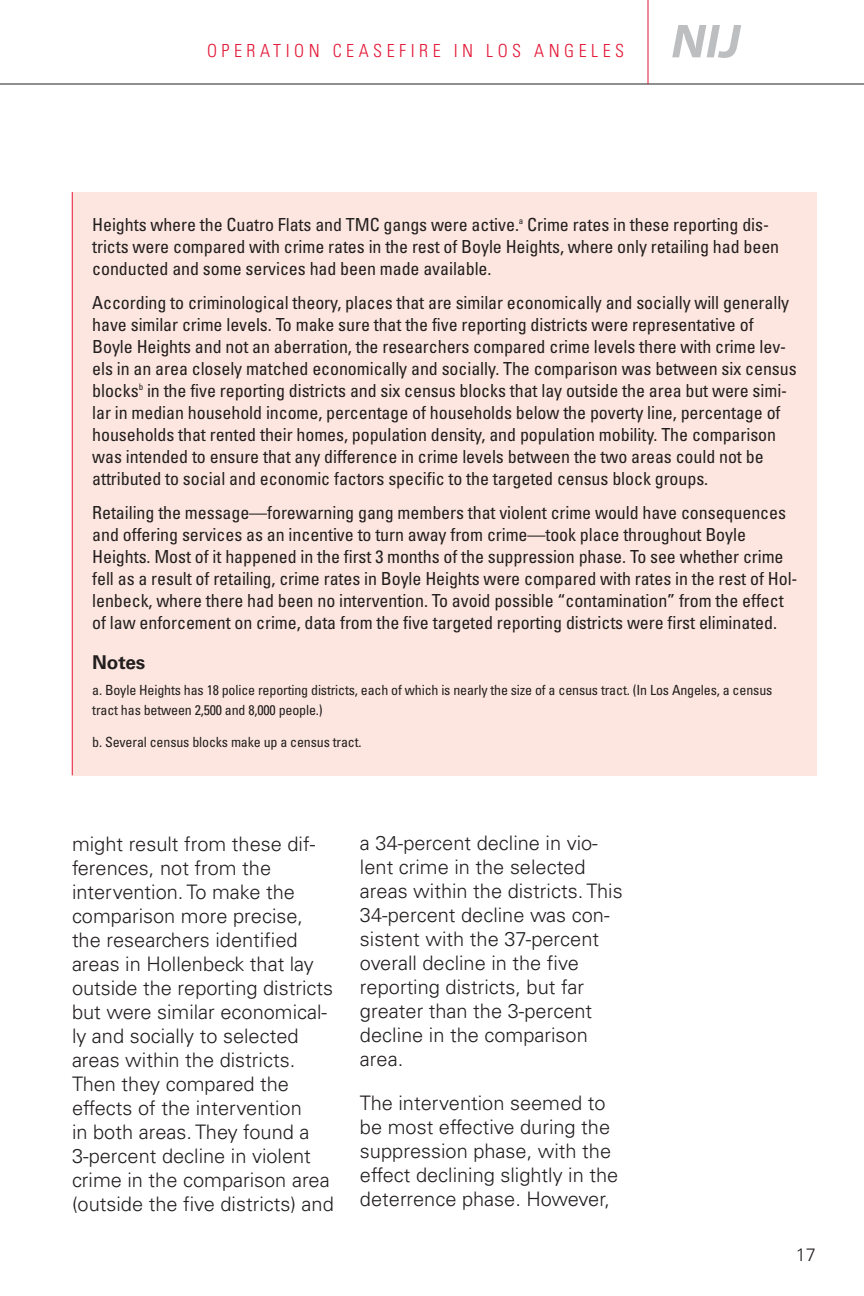
<style>
.page{position:relative;width:864px;height:1296px;background:#fff}
.page>*{position:absolute;margin:0;border:0;box-sizing:border-box;transform-origin:0 0}
.t1{font:300 20px/24px "Univers";color:#231f1f}
.t2{font:700 19px "Univers";letter-spacing:-.005em;color:#231f1f}
.t3{font:condensed 18px/22px "Univers";letter-spacing:-.005em;color:#231f1f}
.t4{font:300 condensed 18px "Univers";letter-spacing:.25em;color:#e31736}
.t5{font:300 18px "Univers";color:#231f1f}
.t6{font:condensed 14px "Univers";letter-spacing:-.01em;color:#231f1f}
</style>
<div class="page">
<hr style="left:0;top:84px;width:864px;height:1px;background:#231f1f">
<hr style="left:648px;top:0;width:1px;height:84px;background:#e31736">
<svg style="left:672px;top:25px;width:69px;height:33px"></svg>
<div style="left:72px;top:192px;width:744px;height:583px;background:#fce6df"></div>
<hr style="left:72px;top:192px;width:1px;height:583px;background:#e31736">
<p class="t4" style="left:207px;top:44px;width:419px">OPERATION CEASEFIRE IN LOS ANGELES</p>
<p class="t3" style="left:92px;top:215px;width:688px">Heights where the Cuatro Flats and TMC gangs were active.<sup>a</sup> Crime rates in these reporting dis&shy;tricts were compared with crime rates in the rest of Boyle Heights, where only retailing had been conducted and some services had been made available.</p>
<p class="t3" style="left:92px;top:293px;width:699px">According to criminological theory, places that are similar economically and socially will generally have similar crime levels. To make sure that the five reporting districts were representative of</p>
<p class="t3" style="left:92px;top:359px;width:706px">els in an area closely matched economically and socially. The comparison was between six census</p>
<p class="t3" style="left:92px;top:337px;width:696px">Boyle Heights and not an aberration, the researchers compared crime levels there with crime lev-</p>
<p class="t3" style="left:92px;top:381px;width:697px">blocks<sup>b</sup> in the five reporting districts and six census blocks that lay outside the area but were simi&shy;lar in median household income, percentage of households below the poverty line, percentage of</p>
<p class="t3" style="left:92px;top:447px;width:673px">was intended to ensure that any difference in crime levels between the two areas could not be attributed to social and economic factors specific to the targeted census block groups.</p>
<p class="t3" style="left:92px;top:503px;width:695px">Retailing the message—forewarning gang members that violent crime would have consequences and offering services as an incentive to turn away from crime—took place throughout Boyle</p>
<p class="t3" style="left:92px;top:569px;width:707px">fell as a result of retailing, crime rates in Boyle Heights were compared with rates in the rest of Hol-</p>
<p class="t3" style="left:92px;top:613px;width:686px">of law enforcement on crime, data from the five targeted reporting districts were first eliminated.</p>
<p class="t3" style="left:92px;top:425px;width:685px">households that rented their homes, population density, and population mobility. The comparison</p>
<p class="t3" style="left:92px;top:547px;width:693px">Heights. Most of it happened in the first 3 months of the suppression phase. To see whether crime</p>
<p class="t3" style="left:92px;top:591px;width:693px">lenbeck, where there had been no intervention. To avoid possible “contamination” from the effect</p>
<p class="t2" style="left:92px;top:655px;width:55px">Notes</p>
<p class="t6" style="left:92px;top:684px;width:682px">a. Boyle Heights has 18 police reporting districts, each of which is nearly the size of a census tract. (In Los Angeles, a census</p>
<p class="t6" style="left:92px;top:704px;width:232px">tract has between 2,500 and 8,000 people.)</p>
<p class="t6" style="left:92px;top:736px;width:271px">b. Several census blocks make up a census tract.</p>
<p class="t1" style="left:72px;top:833px;width:263px">might result from these dif&shy;ferences, not from the intervention. To make the comparison more precise, the researchers identified areas in Hollenbeck that lay outside the reporting districts but were similar economical&shy;ly and socially to selected areas within the districts.<br>Then they compared the effects of the intervention<br>in both areas. They found a<br>3-percent decline in violent crime in the comparison area (outside the five districts) and</p>
<p class="t1" style="left:360px;top:833px;width:264px">a 34-percent decline in vio&shy;lent crime in the selected areas within the districts. This<br>34-percent decline was con&shy;sistent with the 37-percent overall decline in the five reporting districts, but far greater than the 3-percent decline in the comparison area.</p>
<p class="t1" style="left:360px;top:1093px;width:260px">The intervention seemed to be most effective during the suppression phase, with the effect declining slightly in the deterrence phase. However,</p>
<p class="t5" style="left:796px;top:1248px;width:22px">17</p>
</div>
